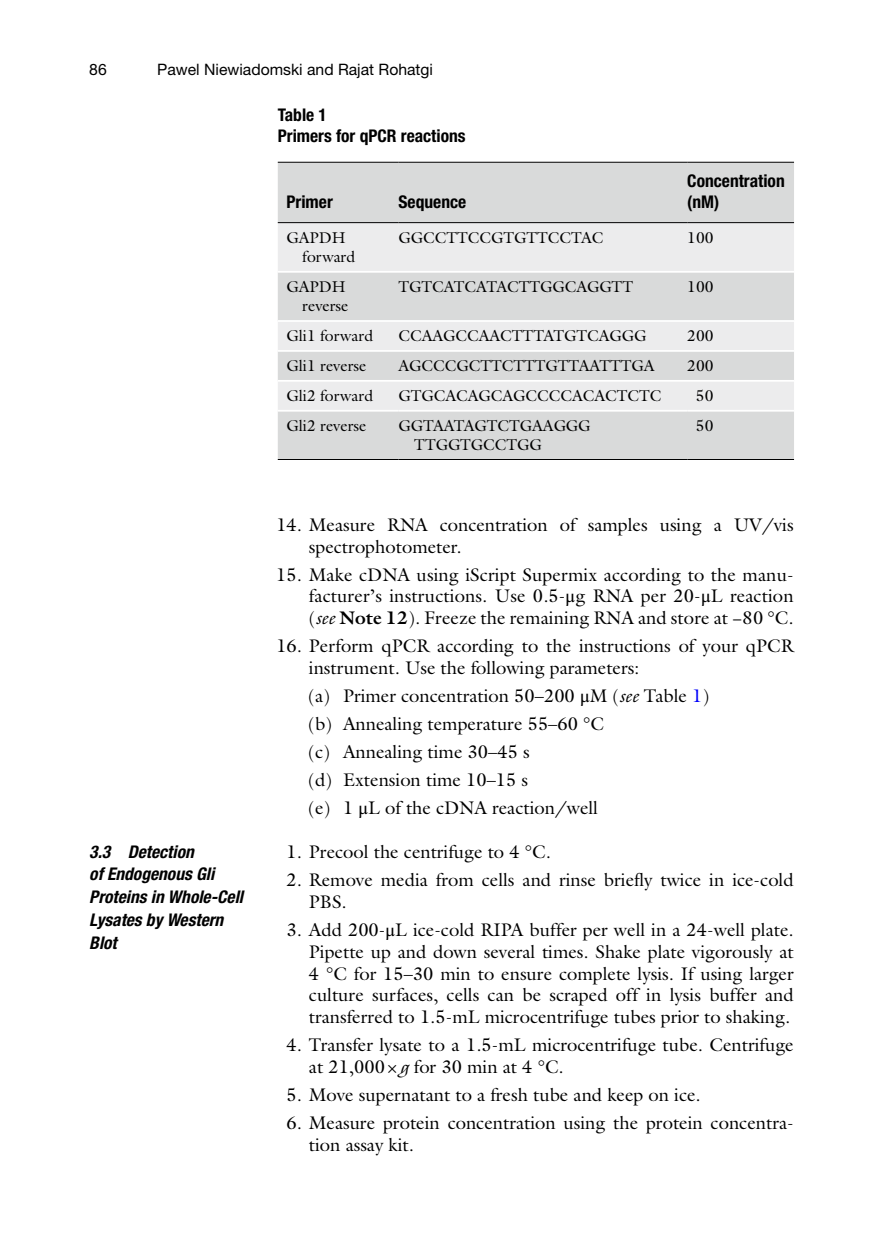
<style>
.page{position:relative;width:883px;height:1260px;background:#fff}
.page>*{position:absolute;margin:0;border:0;box-sizing:border-box;transform-origin:0 0}
.t1{font:18.38px/21.9px "Vnbsjc Galliard";color:#000}
.t2{font:italic 700 condensed 17.5px/22.8px "Rjsxvm Helvetica Neue";color:#000}
.t3{font:700 condensed 17.5px/21px "Xyncxj Helvetica Neue";color:#000}
.t4{font:15.75px/19.2px "Vnbsjc Galliard";color:#000}
.t5{font:15.75px "Rbnwll Helvetica Neue";color:#000}
.s1{font-family:"Mbhxsh STIX General"}
.s2{font-family:"Ypwtnp Galliard";font-style:italic}
.s3{font-family:"Sdwmxw Galliard";font-weight:700}
.s4{color:#0000fa}
</style>
<div class="page">
<div style="left:278px;top:163px;width:516px;height:296px;background:#d9dada"></div>
<svg style="left:278px;top:223px;width:516px;height:187px;background:#e3e4e4"></svg>
<hr style="left:278px;top:162px;width:121px;height:1px;background:#000">
<hr style="left:278px;top:222px;width:121px;height:1px;background:#000">
<hr style="left:399px;top:162px;width:288px;height:1px;background:#000">
<hr style="left:399px;top:222px;width:288px;height:1px;background:#000">
<hr style="left:687px;top:162px;width:107px;height:1px;background:#000">
<hr style="left:687px;top:222px;width:107px;height:1px;background:#000">
<hr style="left:278px;top:271px;width:516px;height:2px;background:#fff">
<hr style="left:278px;top:320px;width:516px;height:2px;background:#fff">
<hr style="left:278px;top:350px;width:516px;height:2px;background:#fff">
<hr style="left:278px;top:380px;width:516px;height:2px;background:#fff">
<hr style="left:399px;top:410px;width:288px;height:2px;background:#fff">
<hr style="left:399px;top:459px;width:288px;height:1px;background:#000">
<hr style="left:687px;top:410px;width:107px;height:2px;background:#fff">
<hr style="left:687px;top:459px;width:107px;height:1px;background:#000">
<hr style="left:278px;top:410px;width:121px;height:2px;background:#fff">
<hr style="left:278px;top:459px;width:121px;height:1px;background:#000">
<p class="t5" style="left:89px;top:64px;width:19px">86</p>
<p class="t5" style="left:157px;top:64px;width:277px">Pawel Niewiadomski and Rajat Rohatgi</p>
<p class="t3" style="left:278px;top:105px;width:189px">Table 1<br>Primers for qPCR reactions</p>
<p class="t3" style="left:287px;top:193px;width:48px">Primer</p>
<p class="t3" style="left:399px;top:193px;width:69px">Sequence</p>
<p class="t3" style="left:687px;top:172px;width:99px">Concentration (nM)</p>
<p class="t4" style="left:302px;top:230px;width:54px;text-indent:-16px">GAPDH forward</p>
<p class="t4" style="left:399px;top:230px;width:207px">GGCCTTCCGTGTTCCTAC</p>
<p class="t4" style="left:687px;top:230px;width:28px">100</p>
<p class="t4" style="left:287px;top:279px;width:63px;text-align:right">GAPDH reverse</p>
<p class="t4" style="left:399px;top:279px;width:236px">TGTCATCATACTTGGCAGGTT</p>
<p class="t4" style="left:687px;top:279px;width:28px">100</p>
<p class="t4" style="left:287px;top:328px;width:88px">Gli1 forward</p>
<p class="t4" style="left:399px;top:328px;width:249px">CCAAGCCAACTTTATGTCAGGG</p>
<p class="t4" style="left:687px;top:328px;width:28px">200</p>
<p class="t4" style="left:287px;top:358px;width:81px">Gli1 reverse</p>
<p class="t4" style="left:399px;top:358px;width:258px">AGCCCGCTTCTTTGTTAATTTGA</p>
<p class="t4" style="left:687px;top:358px;width:28px">200</p>
<p class="t4" style="left:287px;top:388px;width:88px">Gli2 forward</p>
<p class="t4" style="left:399px;top:388px;width:265px">GTGCACAGCAGCCCCACACTCTC</p>
<p class="t4" style="left:696px;top:388px;width:19px">50</p>
<p class="t4" style="left:287px;top:418px;width:81px">Gli2 reverse</p>
<p class="t4" style="left:414px;top:418px;width:178px;text-indent:-16px">GGTAATAGTCTGAAGGG<br>TTGGTGCCTGG</p>
<p class="t4" style="left:696px;top:418px;width:19px">50</p>
<p class="t2" style="left:89px;top:841px;width:155px">3.3 Detection<br>of Endogenous Gli<br>Proteins in Whole-Cell<br>Lysates by Western<br>Blot</p>
<p class="t1" style="left:309px;top:515px;width:486px;text-indent:-33px">14. Measure RNA concentration of samples using a UV/vis spectrophotometer.</p>
<p class="t1" style="left:309px;top:565px;width:486px;text-align:justify;text-indent:-33px">15. Make cDNA using iScript Supermix according to the manu&shy;facturer’s instructions. Use 0.5-<span class="s1">μ</span>g RNA per 20-<span class="s1">μ</span>L reaction ( <span class="s2">see</span> <span class="s3">Note 12</span>). Freeze the remaining RNA and store at −80 °C.</p>
<p class="t1" style="left:309px;top:637px;width:486px;text-indent:-33px">16. Perform qPCR according to the instructions of your qPCR instrument. Use the following parameters:</p>
<p class="t1" style="left:308px;top:684px;width:403px;line-height:28px">(a) Primer concentration 50–200 <span class="s1">μ</span>M ( <span class="s2">see</span> Table <span class="s4">1</span>) (b) Annealing temperature 55–60 °C<br>(c) Annealing time 30–45 s<br>(d) Extension time 10–15 s<br>(e) 1 <span class="s1">μ</span>L of the cDNA reaction/well</p>
<p class="t1" style="left:287px;top:843px;width:266px">1. Precool the centrifuge to 4 °C.</p>
<p class="t1" style="left:309px;top:871px;width:486px;text-indent:-22px">2. Remove media from cells and rinse briefly twice in ice-cold<br>PBS.</p>
<p class="t1" style="left:309px;top:920px;width:486px;text-align:justify;text-indent:-22px">3. Add 200-<span class="s1">μ</span>L ice-cold RIPA buffer per well in a 24-well plate.<br>Pipette up and down several times. Shake plate vigorously at 4 °C for 15–30 min to ensure complete lysis. If using larger culture surfaces, cells can be scraped off in lysis buffer and transferred to 1.5-mL microcentrifuge tubes prior to shaking.</p>
<p class="t1" style="left:309px;top:1036px;width:486px;text-indent:-22px">4. Transfer lysate to a 1.5-mL microcentrifuge tube. Centrifuge at 21,000 × <span class="s2">g</span> for 30 min at 4 °C.</p>
<p class="t1" style="left:287px;top:1086px;width:416px">5. Move supernatant to a fresh tube and keep on ice.</p>
<p class="t1" style="left:309px;top:1114px;width:486px;text-indent:-22px">6. Measure protein concentration using the protein concentra&shy;tion assay kit.</p>
</div>
